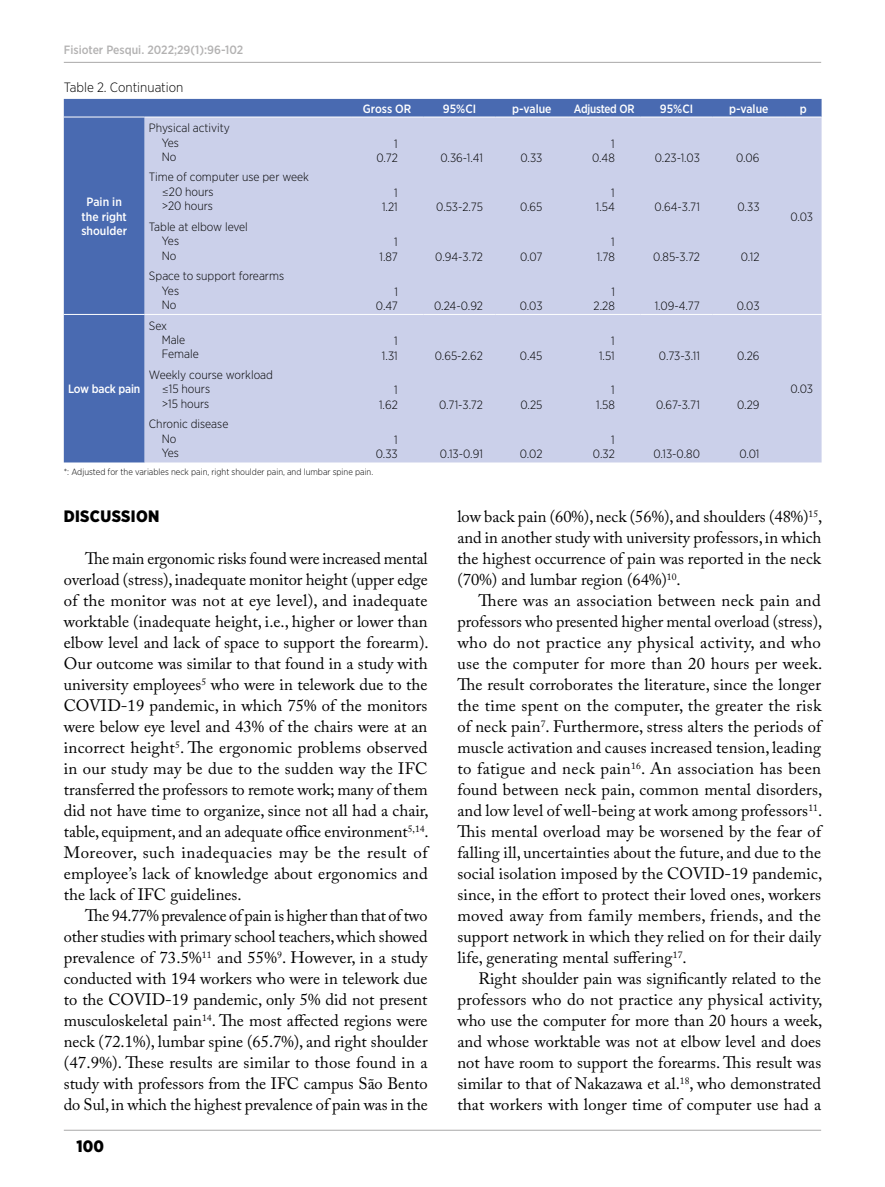
<style>
.page{position:relative;width:885px;height:1187px;background:#fff}
.page>*{position:absolute;margin:0;border:0;box-sizing:border-box;transform-origin:0 0}
.t1{font:16.5px/21px "Adobe Caslon Pro";color:#000;text-align:justify}
.t2{font:900 16.5px "Gotham Narrow";letter-spacing:.02em;color:#000}
.t3{font:300 13.5px "Gotham Narrow";color:#000}
.t4{font:300 12px/14.4px "Gotham Narrow";color:#000;text-align:right}
.t5{font:500 12px/14.4px "Gotham Narrow";color:#fff;text-align:center}
.t6{font:500 12px "Gotham Narrow";color:#b3b2b2}
.t7{font:500 12px "Gotham Narrow";letter-spacing:-.02em;color:#fff}
.t8{font:500 12px "Gotham Narrow";letter-spacing:-.02em;color:#fff;scale:.95 1}
.t9{font:300 9px "Gotham Narrow";color:#000}
.s1{font-family:"Source Code Variable";font-weight:400}
</style>
<div class="page">
<hr style="left:64px;top:62px;width:757px;height:1px;background:#b3b2b2">
<hr style="left:64px;top:1129px;width:757px;height:1px;background:#b3b2b2">
<div style="left:64px;top:99px;width:757px;height:363px;background:#496ab1"></div>
<div style="left:145px;top:118px;width:676px;height:344px;background:#cbd0ea"></div>
<hr style="left:784px;top:314px;width:37px;height:1px;background:#fff">
<hr style="left:145px;top:314px;width:206px;height:1px;background:#fff">
<hr style="left:351px;top:314px;width:72px;height:1px;background:#fff">
<hr style="left:423px;top:314px;width:72px;height:1px;background:#fff">
<hr style="left:495px;top:314px;width:73px;height:1px;background:#fff">
<hr style="left:568px;top:314px;width:72px;height:1px;background:#fff">
<hr style="left:640px;top:314px;width:72px;height:1px;background:#fff">
<hr style="left:712px;top:314px;width:72px;height:1px;background:#fff">
<hr style="left:64px;top:314px;width:81px;height:1px;background:#fff">
<hr style="left:64px;top:117px;width:81px;height:1px;background:#fff">
<hr style="left:145px;top:117px;width:206px;height:1px;background:#fff">
<hr style="left:351px;top:117px;width:72px;height:1px;background:#fff">
<hr style="left:423px;top:117px;width:72px;height:1px;background:#fff">
<hr style="left:495px;top:117px;width:73px;height:1px;background:#fff">
<hr style="left:568px;top:117px;width:72px;height:1px;background:#fff">
<hr style="left:640px;top:117px;width:72px;height:1px;background:#fff">
<hr style="left:712px;top:117px;width:72px;height:1px;background:#fff">
<hr style="left:784px;top:117px;width:37px;height:1px;background:#fff">
<p class="t6" style="left:64px;top:42px;width:181px">Fisioter Pesqui. 2022;29(1):96-102</p>
<p class="t3" style="left:64px;top:79px;width:121px">Table 2. Continuation</p>
<p class="t5" style="left:81px;top:194px;width:47px">Pain in the right shoulder</p>
<p class="t7" style="left:68px;top:381px;width:74px">Low back pain</p>
<p class="t4" style="left:162px;top:120px;width:70px;text-align:left;text-indent:-13px">Physical activity<br>Yes<br>No</p>
<p class="t4" style="left:162px;top:170px;width:149px;text-align:left;text-indent:-13px">Time of computer use per week <span class="s1">≤</span>20 hours<br>&gt;20 hours</p>
<p class="t4" style="left:162px;top:219px;width:88px;text-align:left;text-indent:-13px">Table at elbow level<br>Yes<br>No</p>
<p class="t4" style="left:162px;top:268px;width:124px;text-align:left;text-indent:-13px">Space to support forearms<br>Yes<br>No</p>
<p class="t4" style="left:162px;top:318px;width:39px;text-align:left;text-indent:-13px">Sex<br>Male<br>Female</p>
<p class="t4" style="left:162px;top:367px;width:113px;text-align:left;text-indent:-13px">Weekly course workload <span class="s1">≤</span>15 hours<br>&gt;15 hours</p>
<p class="t4" style="left:162px;top:416px;width:68px;text-align:left;text-indent:-13px">Chronic disease<br>No<br>Yes</p>
<p class="t5" style="left:363px;top:101px;width:50px">Gross OR</p>
<p class="t5" style="left:443px;top:101px;width:35px">95%CI</p>
<p class="t5" style="left:512px;top:101px;width:41px">p-value</p>
<p class="t8" style="left:574px;top:101px;width:65px">Adjusted OR</p>
<p class="t5" style="left:659px;top:101px;width:35px">95%CI</p>
<p class="t5" style="left:729px;top:101px;width:41px">p-value</p>
<p class="t5" style="left:799px;top:101px;width:8px">p</p>
<p class="t4" style="left:376px;top:136px;width:23px">1<br>0.72</p>
<p class="t4" style="left:440px;top:150px;width:44px">0.36-1.41</p>
<p class="t4" style="left:520px;top:150px;width:24px">0.33</p>
<p class="t4" style="left:592px;top:136px;width:24px">1<br>0.48</p>
<p class="t4" style="left:654px;top:150px;width:47px">0.23-1.03</p>
<p class="t4" style="left:736px;top:150px;width:25px">0.06</p>
<p class="t4" style="left:382px;top:185px;width:17px">1<br>1.21</p>
<p class="t4" style="left:436px;top:200px;width:48px">0.53-2.75</p>
<p class="t4" style="left:520px;top:200px;width:24px">0.65</p>
<p class="t4" style="left:595px;top:185px;width:21px">1<br>1.54</p>
<p class="t4" style="left:654px;top:200px;width:47px">0.64-3.71</p>
<p class="t4" style="left:737px;top:200px;width:24px">0.33</p>
<p class="t4" style="left:790px;top:209px;width:24px">0.03</p>
<p class="t4" style="left:379px;top:235px;width:20px">1<br>1.87</p>
<p class="t4" style="left:435px;top:249px;width:49px">0.94-3.72</p>
<p class="t4" style="left:520px;top:249px;width:24px">0.07</p>
<p class="t4" style="left:596px;top:235px;width:20px">1<br>1.78</p>
<p class="t4" style="left:653px;top:249px;width:48px">0.85-3.72</p>
<p class="t4" style="left:740px;top:249px;width:20px">0.12</p>
<p class="t4" style="left:376px;top:284px;width:23px">1<br>0.47</p>
<p class="t4" style="left:434px;top:298px;width:50px">0.24-0.92</p>
<p class="t4" style="left:519px;top:298px;width:24px">0.03</p>
<p class="t4" style="left:593px;top:284px;width:23px">1<br>2.28</p>
<p class="t4" style="left:654px;top:298px;width:47px">1.09-4.77</p>
<p class="t4" style="left:736px;top:298px;width:24px">0.03</p>
<p class="t4" style="left:382px;top:333px;width:17px">1<br>1.31</p>
<p class="t4" style="left:435px;top:348px;width:50px">0.65-2.62</p>
<p class="t4" style="left:520px;top:348px;width:24px">0.45</p>
<p class="t4" style="left:599px;top:333px;width:17px">1<br>1.51</p>
<p class="t4" style="left:659px;top:348px;width:42px">0.73-3.11</p>
<p class="t4" style="left:737px;top:348px;width:24px">0.26</p>
<p class="t4" style="left:379px;top:383px;width:20px">1<br>1.62</p>
<p class="t4" style="left:439px;top:397px;width:45px">0.71-3.72</p>
<p class="t4" style="left:520px;top:397px;width:23px">0.25</p>
<p class="t4" style="left:596px;top:383px;width:20px">1<br>1.58</p>
<p class="t4" style="left:656px;top:397px;width:45px">0.67-3.71</p>
<p class="t4" style="left:737px;top:397px;width:24px">0.29</p>
<p class="t4" style="left:790px;top:381px;width:24px">0.03</p>
<p class="t4" style="left:376px;top:432px;width:24px">1<br>0.33</p>
<p class="t4" style="left:440px;top:446px;width:44px">0.13-0.91</p>
<p class="t4" style="left:519px;top:446px;width:24px">0.02</p>
<p class="t4" style="left:593px;top:432px;width:23px">1<br>0.32</p>
<p class="t4" style="left:653px;top:446px;width:48px">0.13-0.80</p>
<p class="t4" style="left:739px;top:446px;width:22px">0.01</p>
<p class="t9" style="left:64px;top:466px;width:311px">*: Adjusted for the variables neck pain, right shoulder pain, and lumbar spine pain.</p>
<p class="t2" style="left:64px;top:505px;width:97px">DISCUSSION</p>
<p class="t1" style="left:64px;top:548px;width:366px;text-indent:21px">The main ergonomic risks found were increased mental overload (stress), inadequate monitor height (upper edge of the monitor was not at eye level), and inadequate worktable (inadequate height, i.e., higher or lower than elbow level and lack of space to support the forearm).<br>Our outcome was similar to that found in a study with university employees<sup>5</sup> who were in telework due to the COVID-19 pandemic, in which 75% of the monitors were below eye level and 43% of the chairs were at an incorrect height<sup>5</sup>. The ergonomic problems observed in our study may be due to the sudden way the IFC transferred the professors to remote work; many of them did not have time to organize, since not all had a chair, table, equipment, and an adequate office environment<sup>5,14</sup>.<br>Moreover, such inadequacies may be the result of employee’s lack of knowledge about ergonomics and the lack of IFC guidelines.</p>
<p class="t1" style="left:64px;top:905px;width:365px;text-indent:21px">The 94.77% prevalence of pain is higher than that of two other studies with primary school teachers, which showed prevalence of 73.5%<sup>11</sup> and 55%<sup>9</sup>. However, in a study conducted with 194 workers who were in telework due to the COVID-19 pandemic, only 5% did not present musculoskeletal pain<sup>14</sup>. The most affected regions were neck (72.1%), lumbar spine (65.7%), and right shoulder (47.9%). These results are similar to those found in a study with professors from the IFC campus São Bento do Sul, in which the highest prevalence of pain was in the</p>
<p class="t2" style="left:77px;top:1135px;width:29px">100</p>
<p class="t1" style="left:457px;top:506px;width:366px">low back pain (60%), neck (56%), and shoulders (48%)<sup>15</sup>, and in another study with university professors, in which the highest occurrence of pain was reported in the neck (70%) and lumbar region (64%)<sup>10</sup>.</p>
<p class="t1" style="left:457px;top:590px;width:366px;text-indent:21px">There was an association between neck pain and professors who presented higher mental overload (stress), who do not practice any physical activity, and who use the computer for more than 20 hours per week.<br>The result corroborates the literature, since the longer the time spent on the computer, the greater the risk of neck pain<sup>7</sup>. Furthermore, stress alters the periods of muscle activation and causes increased tension, leading to fatigue and neck pain<sup>16</sup>. An association has been found between neck pain, common mental disorders, and low level of well-being at work among professors<sup>11</sup>.<br>This mental overload may be worsened by the fear of falling ill, uncertainties about the future, and due to the social isolation imposed by the COVID-19 pandemic, since, in the effort to protect their loved ones, workers moved away from family members, friends, and the support network in which they relied on for their daily life, generating mental suffering<sup>17</sup>.</p>
<p class="t1" style="left:457px;top:968px;width:366px;text-indent:21px">Right shoulder pain was significantly related to the professors who do not practice any physical activity, who use the computer for more than 20 hours a week, and whose worktable was not at elbow level and does not have room to support the forearms. This result was similar to that of Nakazawa et al.<sup>18</sup>, who demonstrated that workers with longer time of computer use had a</p>
</div>
